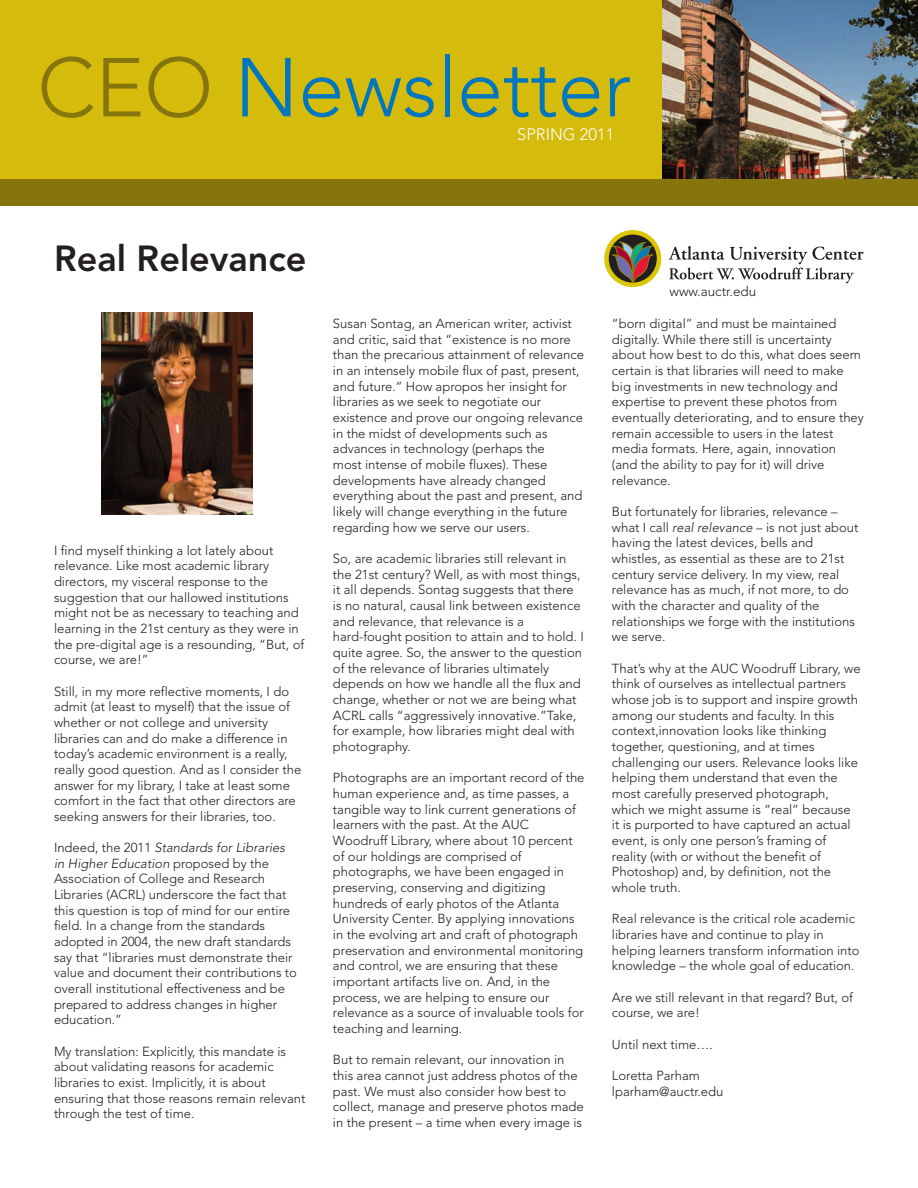
<style>
.page{position:relative;width:918px;height:1188px;background:#fff}
.page>*{position:absolute;margin:0;border:0;box-sizing:border-box;transform-origin:0 0}
.t1{font:300 82.5px "Avenir";color:#0076be}
.t2{font:800 36px "Avenir";color:#231f20}
.t3{font:300 16.5px "Avenir";color:#fff}
.t4{font:300 13.5px "Avenir";color:#231f20}
.t5{font:300 13.05px/15.6px "Avenir";color:#231f20}
.s1{color:#86750c}
.s2{font-style:italic}
</style>
<div class="page">
<img style="left:662px;top:0;width:255px;height:179px">
<div style="left:0;top:0;width:661px;height:189px;background:#d5bc0c"></div>
<div style="left:0;top:179px;width:918px;height:27px;background:#86750c"></div>
<svg style="left:607px;top:232px;width:52px;height:53px"></svg>
<div style="left:604px;top:230px;width:57px;height:57px;border:4px solid #dac602;border-radius:50%"></div>
<svg style="left:612px;top:242px;width:42px;height:41px;background:#6e5a44"></svg>
<svg style="left:669px;top:246px;width:195px;height:37px"></svg>
<img style="left:101px;top:312px;width:151px;height:202px">
<h1 class="t1" style="left:37px;top:54px;width:595px"><span class="s1">CEO</span> Newsletter</h1>
<p class="t3" style="left:517px;top:127px;width:98px">SPRING 2011</p>
<h2 class="t2" style="left:54px;top:244px;width:254px">Real Relevance</h2>
<p class="t5" style="left:54px;top:543px;width:252px">I find myself thinking a lot lately about relevance. Like most academic library directors, my visceral response to the suggestion that our hallowed institutions might not be as necessary to teaching and learning in the 21st century as they were in the pre-digital age is a resounding, “But, of course, we are!”</p>
<p class="t5" style="left:54px;top:684px;width:249px">Still, in my more reflective moments, I do admit (at least to myself) that the issue of whether or not college and university libraries can and do make a difference in today’s academic environment is a really, really good question. And as I consider the answer for my library, I take at least some comfort in the fact that other directors are seeking answers for their libraries, too.</p>
<p class="t5" style="left:54px;top:841px;width:245px">Indeed, the 2011 <span class="s2">Standards for Libraries in Higher Education</span> proposed by the Association of College and Research Libraries (ACRL) underscore the fact that this question is top of mind for our entire field. In a change from the standards adopted in 2004, the new draft standards say that “libraries must demonstrate their value and document their contributions to overall institutional effectiveness and be prepared to address changes in higher education.”</p>
<p class="t5" style="left:54px;top:1045px;width:253px">My translation: Explicitly, this mandate is about validating reasons for academic libraries to exist. Implicitly, it is about ensuring that those reasons remain relevant through the test of time.</p>
<p class="t5" style="left:333px;top:317px;width:253px">Susan Sontag, an American writer, activist and critic, said that “existence is no more than the precarious attainment of relevance in an intensely mobile flux of past, present, and future.” How apropos her insight for libraries as we seek to negotiate our existence and prove our ongoing relevance in the midst of developments such as advances in technology (perhaps the<br>most intense of mobile fluxes). These developments have already changed everything about the past and present, and likely will change everything in the future regarding how we serve our users.</p>
<p class="t5" style="left:333px;top:552px;width:252px">So, are academic libraries still relevant in the 21st century? Well, as with most things, it all depends. Sontag suggests that there is no natural, causal link between existence and relevance, that relevance is a hard-fought position to attain and to hold. I quite agree. So, the answer to the question of the relevance of libraries ultimately depends on how we handle all the flux and change, whether or not we are being what ACRL calls “aggressively innovative.”Take, for example, how libraries might deal with photography.</p>
<p class="t5" style="left:333px;top:771px;width:253px">Photographs are an important record of the human experience and, as time passes, a tangible way to link current generations of learners with the past. At the AUC Woodruff Library, where about 10 percent of our holdings are comprised of photographs, we have been engaged in preserving, conserving and digitizing hundreds of early photos of the Atlanta University Center. By applying innovations in the evolving art and craft of photograph preservation and environmental monitoring and control, we are ensuring that these important artifacts live on. And, in the process, we are helping to ensure our relevance as a source of invaluable tools for teaching and learning.</p>
<p class="t5" style="left:333px;top:1053px;width:252px">But to remain relevant, our innovation in this area cannot just address photos of the past. We must also consider how best to collect, manage and preserve photos made in the present – a time when every image is</p>
<p class="t4" style="left:670px;top:285px;width:88px">www.auctr.edu</p>
<p class="t5" style="left:612px;top:317px;width:253px">“born digital” and must be maintained digitally. While there still is uncertainty about how best to do this, what does seem certain is that libraries will need to make big investments in new technology and expertise to prevent these photos from eventually deteriorating, and to ensure they remain accessible to users in the latest media formats. Here, again, innovation (and the ability to pay for it) will drive relevance.</p>
<p class="t5" style="left:612px;top:505px;width:248px">But fortunately for libraries, relevance – what I call <span class="s2">real relevance</span> – is not just about having the latest devices, bells and whistles, as essential as these are to 21st century service delivery. In my view, real relevance has as much, if not more, to do with the character and quality of the relationships we forge with the institutions we serve.</p>
<p class="t5" style="left:612px;top:661px;width:250px">That’s why at the AUC Woodruff Library, we think of ourselves as intellectual partners whose job is to support and inspire growth among our students and faculty. In this context,innovation looks like thinking together, questioning, and at times challenging our users. Relevance looks like helping them understand that even the most carefully preserved photograph, which we might assume is “real” because it is purported to have captured an actual event, is only one person’s framing of reality (with or without the benefit of Photoshop) and, by definition, not the whole truth.</p>
<p class="t5" style="left:612px;top:912px;width:249px">Real relevance is the critical role academic libraries have and continue to play in helping learners transform information into knowledge – the whole goal of education.</p>
<p class="t5" style="left:612px;top:990px;width:243px">Are we still relevant in that regard? But, of course, we are!</p>
<p class="t5" style="left:612px;top:1037px;width:102px">Until next time….</p>
<p class="t5" style="left:612px;top:1069px;width:113px">Loretta Parham lparham@auctr.edu</p>
</div>
